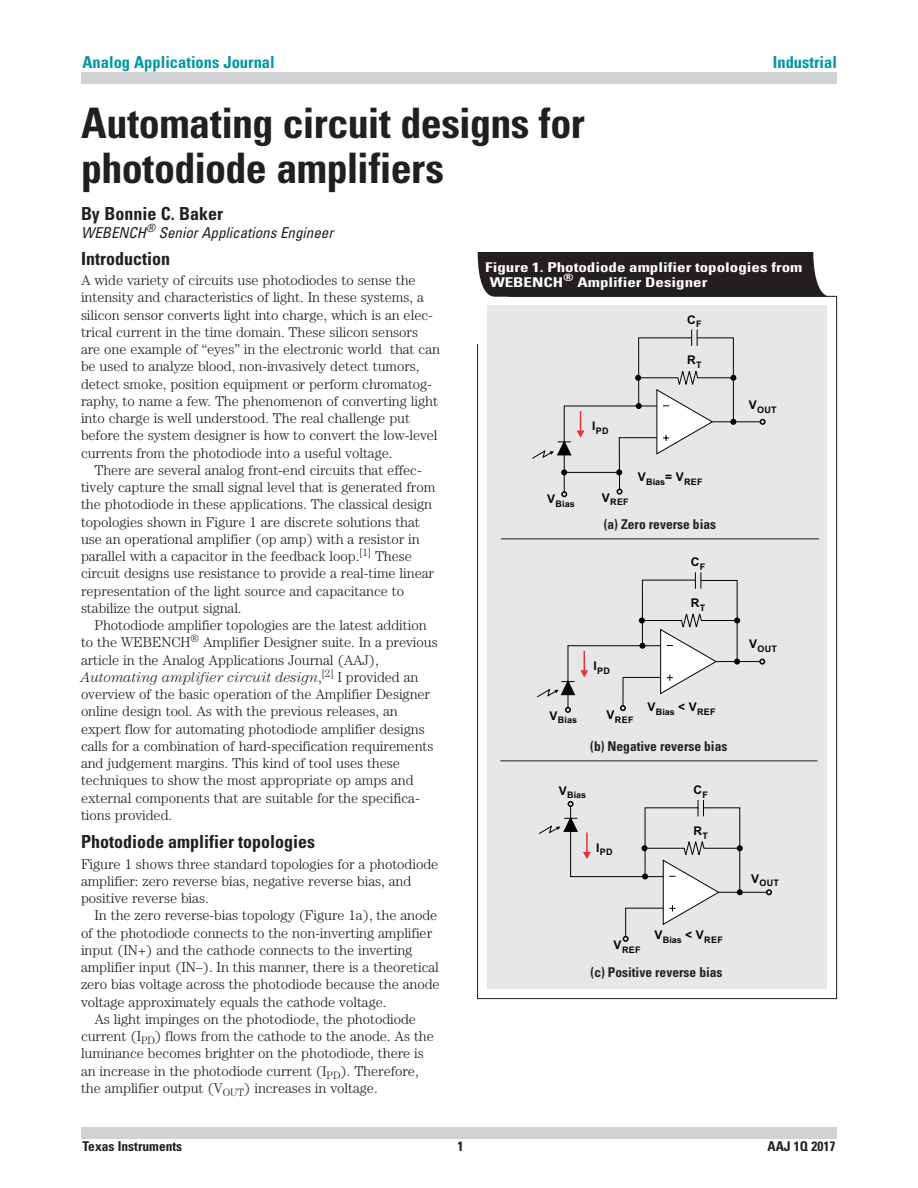
<style>
.page{position:relative;width:918px;height:1188px;background:#fff}
.page>*{position:absolute;margin:0;border:0;box-sizing:border-box;transform-origin:0 0}
.t1{font:700 condensed 42px/45px "Univers";letter-spacing:-.015em;color:#231f20}
.t2{font:700 condensed 18px "Univers";color:#231f20}
.t3{font:700 condensed 16.5px "Univers";color:#0097a4}
.t4{font:italic condensed 15px "Univers";color:#231f20}
.t5{font:300 14.25px/17.2px "Century";letter-spacing:-.005em;color:#231f20}
.t6{font:700 condensed 13.5px "Univers";color:#231f20}
.t7{font:700 condensed 13.5px/15px "Univers";color:#fff;scale:1.26 1}
.t8{font:700 12px "Arial";color:#040503}
.t9{font:700 9px "Arial";letter-spacing:.035em;color:#040503}
.s1{font-style:italic}
</style>
<div class="page">
<div style="left:81px;top:1127px;width:756px;height:11px;background:#d1d2d4"></div>
<div style="left:81px;top:73px;width:756px;height:11px;background:#d1d2d4"></div>
<svg style="left:478px;top:252px;width:353px;height:45px;background:#2d2a2b"></svg>
<div style="left:488px;top:305px;width:339px;height:683px;background:#e6e7e9"></div>
<hr style="left:712px;top:421px;width:49px;height:1px;background:#040503">
<svg style="left:760px;top:419px;width:6px;height:6px"></svg>
<svg style="left:532px;top:329px;width:204px;height:168px"></svg>
<hr style="left:716px;top:661px;width:44px;height:1px;background:#040503">
<svg style="left:759px;top:659px;width:6px;height:6px"></svg>
<svg style="left:537px;top:572px;width:203px;height:141px"></svg>
<hr style="left:719px;top:892px;width:48px;height:1px;background:#040503">
<svg style="left:766px;top:889px;width:6px;height:6px"></svg>
<svg style="left:538px;top:800px;width:205px;height:142px"></svg>
<hr style="left:501px;top:538px;width:318px;height:1px;background:#231f20">
<hr style="left:500px;top:760px;width:318px;height:1px;background:#231f20">
<p class="t3" style="left:82px;top:52px;width:194px">Analog Applications Journal</p>
<p class="t3" style="left:773px;top:52px;width:66px">Industrial</p>
<h1 class="t1" style="left:81px;top:101px;width:505px">Automating circuit designs for photodiode amplifiers</h1>
<p class="t2" style="left:81px;top:203px;width:144px">By Bonnie C. Baker</p>
<p class="t4" style="left:81px;top:223px;width:254px">WEBENCH<sup>®</sup> Senior Applications Engineer</p>
<p class="t2" style="left:81px;top:248px;width:91px">Introduction</p>
<p class="t5" style="left:81px;top:272px;width:361px">A wide variety of circuits use photodiodes to sense the intensity and characteristics of light. In these systems, a silicon sensor converts light into charge, which is an elec&shy;trical current in the time domain. These silicon sensors are one example of “eyes” in the electronic world that can be used to analyze blood, non-invasively detect tumors, detect smoke, position equipment or perform chromatog&shy;raphy, to name a few. The phenomenon of converting light into charge is well understood. The real challenge put before the system designer is how to convert the low-level currents from the photodiode into a useful voltage.</p>
<p class="t5" style="left:81px;top:461px;width:356px;text-indent:14px">There are several analog front-end circuits that effec&shy;tively capture the small signal level that is generated from the photodiode in these applications. The classical design topologies shown in Figure 1 are discrete solutions that use an operational amplifier (op amp) with a resistor in parallel with a capacitor in the feedback loop.<sup>[1]</sup> These circuit designs use resistance to provide a real-time linear representation of the light source and capacitance to stabilize the output signal.</p>
<p class="t5" style="left:81px;top:617px;width:358px;text-indent:14px">Photodiode amplifier topologies are the latest addition to the WEBENCH<sup>®</sup> Amplifier Designer suite. In a previous article in the Analog Applications Journal (AAJ), <span class="s1">Automating amplifier circuit design</span>,<sup>[2]</sup> I provided an overview of the basic operation of the Amplifier Designer online design tool. As with the previous releases, an expert flow for automating photodiode amplifier designs calls for a combination of hard-specification requirements and judgement margins. This kind of tool uses these techniques to show the most appropriate op amps and external components that are suitable for the specifica&shy;tions provided.</p>
<p class="t2" style="left:81px;top:831px;width:236px">Photodiode amplifier topologies</p>
<p class="t5" style="left:81px;top:855px;width:359px">Figure 1 shows three standard topologies for a photodiode amplifier: zero reverse bias, negative reverse bias, and positive reverse bias.</p>
<p class="t5" style="left:94px;top:907px;width:344px">In the zero reverse-bias topology (Figure 1a), the anode</p>
<p class="t5" style="left:81px;top:924px;width:353px">of the photodiode connects to the non-inverting amplifier</p>
<p class="t5" style="left:81px;top:941px;width:333px">input (IN+) and the cathode connects to the inverting</p>
<p class="t5" style="left:81px;top:959px;width:359px">amplifier input (IN–). In this manner, there is a theoretical</p>
<p class="t5" style="left:81px;top:976px;width:360px">zero bias voltage across the photodiode because the anode</p>
<p class="t5" style="left:81px;top:993px;width:307px">voltage approximately equals the cathode voltage.</p>
<p class="t5" style="left:94px;top:1010px;width:323px">As light impinges on the photodiode, the photodiode</p>
<p class="t5" style="left:81px;top:1028px;width:354px">current (I<sub>PD</sub>) flows from the cathode to the anode. As the</p>
<p class="t5" style="left:81px;top:1045px;width:344px">luminance becomes brighter on the photodiode, there is</p>
<p class="t5" style="left:81px;top:1062px;width:339px">an increase in the photodiode current (I<sub>PD</sub>). Therefore,</p>
<p class="t5" style="left:81px;top:1079px;width:298px">the amplifier output (V<sub>OUT</sub>) increases in voltage.</p>
<p class="t7" style="left:490px;top:259px;width:250px;text-indent:-4px">Figure 1. Photodiode amplifier topologies from<br>WEBENCH<sup>®</sup> Amplifier Designer</p>
<p class="t8" style="left:687px;top:312px;width:16px">C<sub>F</sub></p>
<p class="t8" style="left:687px;top:353px;width:16px">R<sub>T</sub></p>
<p class="t9" style="left:547px;top:498px;width:29px"><sup>V</sup>Bias</p>
<p class="t9" style="left:592px;top:426px;width:18px"><sup>I</sup>PD</p>
<p class="t9" style="left:602px;top:497px;width:29px"><sup>V</sup>REF</p>
<p class="t8" style="left:638px;top:470px;width:10px">V</p>
<p class="t8" style="left:665px;top:470px;width:9px">=</p>
<p class="t9" style="left:646px;top:476px;width:58px">Bias <sup>V</sup>REF</p>
<p class="t6" style="left:604px;top:516px;width:114px">(a) Zero reverse bias</p>
<p class="t8" style="left:691px;top:555px;width:16px">C<sub>F</sub></p>
<p class="t8" style="left:691px;top:596px;width:16px">R<sub>T</sub></p>
<p class="t9" style="left:550px;top:715px;width:29px"><sup>V</sup>Bias</p>
<p class="t9" style="left:594px;top:665px;width:18px"><sup>I</sup>PD</p>
<p class="t9" style="left:607px;top:714px;width:29px"><sup>V</sup>REF</p>
<p class="t8" style="left:647px;top:700px;width:10px">V</p>
<p class="t8" style="left:678px;top:700px;width:9px">&lt;</p>
<p class="t9" style="left:656px;top:707px;width:62px">Bias <sup>V</sup>REF</p>
<p class="t6" style="left:590px;top:738px;width:139px">(b) Negative reverse bias</p>
<p class="t9" style="left:559px;top:790px;width:29px"><sup>V</sup>Bias</p>
<p class="t9" style="left:596px;top:847px;width:18px"><sup>I</sup>PD</p>
<p class="t8" style="left:694px;top:783px;width:16px">C<sub>F</sub></p>
<p class="t8" style="left:694px;top:824px;width:16px">R<sub>T</sub></p>
<p class="t9" style="left:614px;top:945px;width:29px"><sup>V</sup>REF</p>
<p class="t8" style="left:654px;top:928px;width:10px">V</p>
<p class="t8" style="left:685px;top:928px;width:9px">&lt;</p>
<p class="t9" style="left:663px;top:934px;width:62px">Bias <sup>V</sup>REF</p>
<p class="t6" style="left:591px;top:964px;width:133px">(c) Positive reverse bias</p>
<p class="t9" style="left:749px;top:404px;width:30px"><sup>V</sup>OUT</p>
<p class="t9" style="left:749px;top:643px;width:30px"><sup>V</sup>OUT</p>
<p class="t9" style="left:751px;top:878px;width:30px"><sup>V</sup>OUT</p>
<p class="t6" style="left:82px;top:1138px;width:101px">Texas Instruments</p>
<p class="t6" style="left:458px;top:1138px;width:7px">1</p>
<p class="t6" style="left:767px;top:1138px;width:70px">AAJ 1Q 2017</p>
</div>
